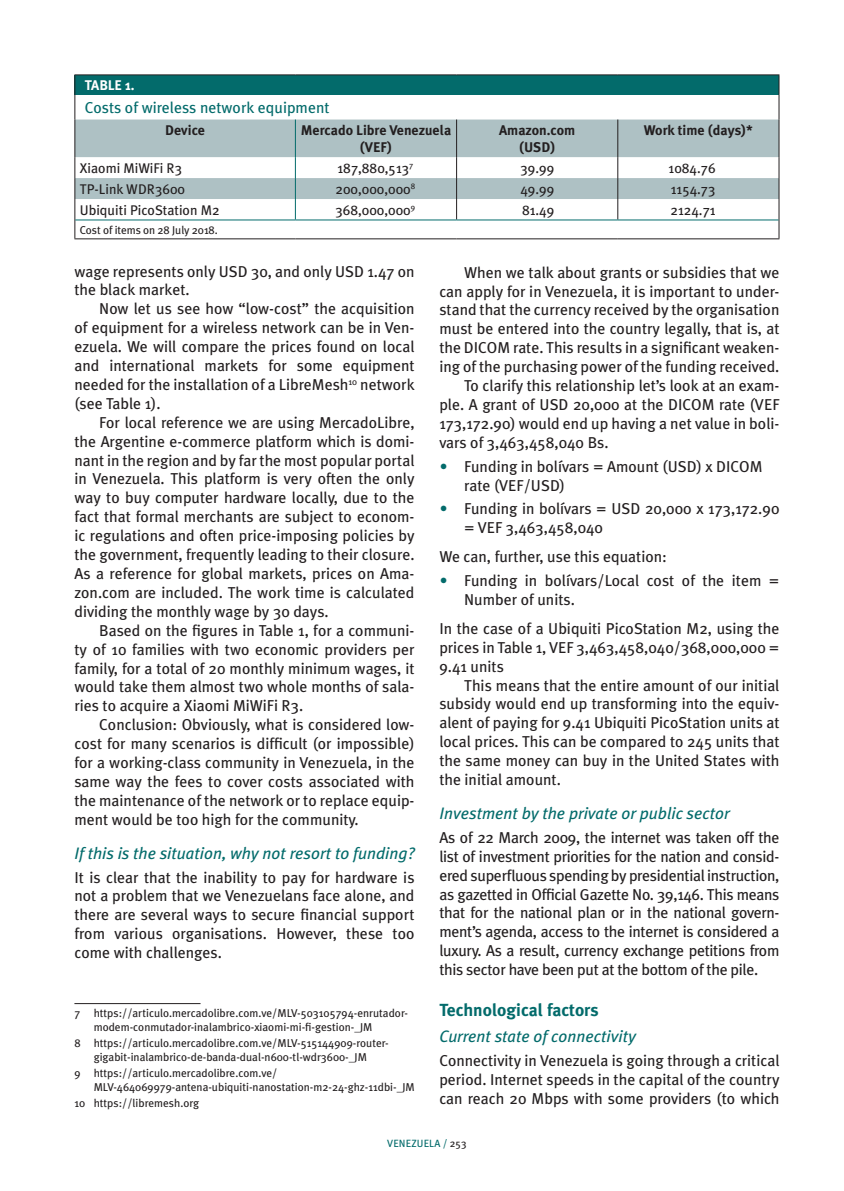
<style>
.page{position:relative;width:844px;height:1191px;background:#fff}
.page>*{position:absolute;margin:0;border:0;box-sizing:border-box;transform-origin:0 0}
.t1{font:700 17.5px "Meta Plus";color:#036b6b}
.t2{font:italic 16.62px "Meta Plus";color:#036b6b}
.t3{font:15.75px/18.9px "Meta Plus";color:#231f20;text-align:justify}
.t4{font:15.75px "Meta Plus";color:#036b6b}
.t5{font:14px "Meta Plus";color:#231f20}
.t6{font:700 14px/16.8px "Meta Plus";color:#231f20;text-align:center}
.t7{font:700 14px "Meta Plus";letter-spacing:-.01em;color:#fff}
.t8{font:11.38px/13.7px "Meta Plus";color:#231f20}
.t9{font:10.5px "Meta Plus";letter-spacing:.015em;color:#036b6b}
.s1{color:#036b6b}
.s2{color:#231f20}
</style>
<div class="page">
<hr style="left:74px;top:1003px;width:126px;height:1px;background:#231f20">
<div style="left:75px;top:75px;width:703px;height:20px;background:#036b6b"></div>
<svg style="left:75px;top:119px;width:703px;height:80px;fill:#aec1c4"></svg>
<hr style="left:295px;top:119px;width:1px;height:38px;background:#036b6b">
<svg style="left:295px;top:157px;width:1px;height:62px"></svg>
<hr style="left:74px;top:119px;width:1px;height:38px;background:#231f20">
<hr style="left:456px;top:119px;width:1px;height:38px;background:#231f20">
<hr style="left:617px;top:119px;width:1px;height:38px;background:#231f20">
<hr style="left:778px;top:119px;width:1px;height:38px;background:#231f20">
<svg style="left:456px;top:157px;width:1px;height:62px"></svg>
<svg style="left:617px;top:157px;width:1px;height:62px"></svg>
<hr style="left:74px;top:74px;width:221px;height:1px;background:#231f20">
<hr style="left:295px;top:74px;width:161px;height:1px;background:#231f20">
<hr style="left:456px;top:74px;width:161px;height:1px;background:#231f20">
<hr style="left:617px;top:74px;width:162px;height:1px;background:#231f20">
<svg style="left:74px;top:75px;width:1px;height:44px"></svg>
<svg style="left:778px;top:75px;width:1px;height:44px"></svg>
<svg style="left:74px;top:157px;width:1px;height:81px"></svg>
<svg style="left:778px;top:157px;width:1px;height:81px"></svg>
<hr style="left:74px;top:238px;width:221px;height:1px;background:#231f20">
<hr style="left:295px;top:238px;width:161px;height:1px;background:#231f20">
<hr style="left:456px;top:238px;width:161px;height:1px;background:#231f20">
<hr style="left:617px;top:238px;width:162px;height:1px;background:#231f20">
<hr style="left:75px;top:219px;width:220px;height:1px;background:#036b6b">
<hr style="left:295px;top:219px;width:161px;height:1px;background:#036b6b">
<hr style="left:456px;top:219px;width:161px;height:1px;background:#036b6b">
<hr style="left:617px;top:219px;width:161px;height:1px;background:#036b6b">
<p class="t7" style="left:85px;top:77px;width:51px">TABLE 1.</p>
<p class="t4" style="left:85px;top:99px;width:246px">Costs of wireless network equipment</p>
<p class="t6" style="left:165px;top:122px;width:41px">Device</p>
<p class="t6" style="left:300px;top:122px;width:152px">Mercado Libre Venezuela (VEF)</p>
<p class="t6" style="left:499px;top:122px;width:78px">Amazon.com (USD)</p>
<p class="t6" style="left:643px;top:122px;width:110px">Work time (days)*</p>
<p class="t5" style="left:80px;top:160px;width:104px">Xiaomi MiWiFi R3</p>
<p class="t5" style="left:337px;top:160px;width:77px">187,880,513<sup>7</sup></p>
<p class="t5" style="left:520px;top:160px;width:35px">39.99</p>
<p class="t5" style="left:668px;top:160px;width:48px">1084.76</p>
<p class="t5" style="left:80px;top:181px;width:107px">TP-Link WDR3600</p>
<p class="t5" style="left:335px;top:181px;width:81px">200,000,000<sup>8</sup></p>
<p class="t5" style="left:520px;top:181px;width:36px">49.99</p>
<p class="t5" style="left:670px;top:181px;width:46px">1154.73</p>
<p class="t5" style="left:80px;top:202px;width:141px">Ubiquiti PicoStation M2</p>
<p class="t5" style="left:335px;top:202px;width:81px">368,000,000<sup>9</sup></p>
<p class="t5" style="left:522px;top:202px;width:34px">81.49</p>
<p class="t5" style="left:670px;top:202px;width:46px">2124.71</p>
<p class="t8" style="left:80px;top:223px;width:139px">Cost of items on 28 July 2018.</p>
<p class="t3" style="left:74px;top:261px;width:341px">wage represents only USD 30, and only USD 1.47 on the black market.</p>
<p class="t3" style="left:74px;top:299px;width:341px;text-indent:25px">Now let us see how “low-cost” the acquisition of equipment for a wireless network can be in Ven&shy;ezuela. We will compare the prices found on local and international markets for some equipment needed for the installation of a LibreMesh<sup>10</sup> network (see Table 1).</p>
<p class="t3" style="left:74px;top:413px;width:341px;text-indent:25px">For local reference we are using MercadoLibre, the Argentine e-commerce platform which is domi&shy;nant in the region and by far the most popular portal in Venezuela. This platform is very often the only way to buy computer hardware locally, due to the fact that formal merchants are subject to econom&shy;ic regulations and often price-imposing policies by the government, frequently leading to their closure.<br>As a reference for global markets, prices on Ama&shy;zon.com are included. The work time is calculated dividing the monthly wage by 30 days.</p>
<p class="t3" style="left:74px;top:620px;width:341px;text-indent:25px">Based on the figures in Table 1, for a communi&shy;ty of 10 families with two economic providers per family, for a total of 20 monthly minimum wages, it would take them almost two whole months of sala&shy;ries to acquire a Xiaomi MiWiFi R3.</p>
<p class="t3" style="left:74px;top:715px;width:341px;text-indent:25px">Conclusion: Obviously, what is considered low&shy;cost for many scenarios is difficult (or impossible) for a working-class community in Venezuela, in the same way the fees to cover costs associated with the maintenance of the network or to replace equip&shy;ment would be too high for the community.</p>
<p class="t2" style="left:74px;top:843px;width:341px">If this is the situation, why not resort to funding?</p>
<p class="t3" style="left:74px;top:867px;width:341px">It is clear that the inability to pay for hardware is not a problem that we Venezuelans face alone, and there are several ways to secure financial support from various organisations. However, these too come with challenges.</p>
<p class="t8" style="left:94px;top:1006px;width:315px;text-indent:-19px">7 https://articulo.mercadolibre.com.ve/MLV-503105794-enrutador&shy;modem-conmutador-inalambrico-xiaomi-mi-fi-gestion-_JM</p>
<p class="t8" style="left:74px;top:1036px;width:316px;text-align:center">8 https://articulo.mercadolibre.com.ve/MLV-515144909-router&shy;gigabit-inalambrico-de-banda-dual-n600-tl-wdr3600-_JM</p>
<p class="t8" style="left:94px;top:1066px;width:322px;text-indent:-19px">9 https://articulo.mercadolibre.com.ve/<br>MLV-464069979-antena-ubiquiti-nanostation-m2-24-ghz-11dbi-_JM</p>
<p class="t8" style="left:74px;top:1095px;width:126px">10 https://libremesh.org</p>
<p class="t3" style="left:464px;top:262px;width:317px">When we talk about grants or subsidies that we</p>
<p class="t3" style="left:439px;top:281px;width:341px">can apply for in Venezuela, it is important to under-</p>
<p class="t3" style="left:439px;top:300px;width:341px">stand that the currency received by the organisation</p>
<p class="t3" style="left:439px;top:319px;width:341px">must be entered into the country legally, that is, at</p>
<p class="t3" style="left:439px;top:338px;width:341px">the DICOM rate. This results in a significant weaken-</p>
<p class="t3" style="left:439px;top:357px;width:341px">ing of the purchasing power of the funding received.</p>
<p class="t3" style="left:464px;top:376px;width:317px">To clarify this relationship let’s look at an exam-</p>
<p class="t3" style="left:439px;top:395px;width:341px">ple. A grant of USD 20,000 at the DICOM rate (VEF</p>
<p class="t3" style="left:439px;top:414px;width:341px">173,172.90) would end up having a net value in boli-</p>
<p class="t3" style="left:439px;top:433px;width:171px">vars of 3,463,458,040 Bs.</p>
<p class="t3" style="left:464px;top:456px;width:300px;text-indent:-25px"><span class="s1">•</span> Funding in bolívars = Amount (USD) x DICOM rate (VEF/USD)</p>
<p class="t3" style="left:464px;top:499px;width:317px;text-indent:-25px"><span class="s1">•</span> Funding in bolívars = USD 20,000 x 173,172.90 = VEF 3,463,458,040</p>
<p class="t3" style="left:439px;top:547px;width:229px">We can, further, use this equation:</p>
<p class="t3" style="left:464px;top:571px;width:317px;text-indent:-25px"><span class="s1">•</span> Funding in bolívars/Local cost of the item =<br>Number of units.</p>
<p class="t3" style="left:439px;top:619px;width:341px">In the case of a Ubiquiti PicoStation M2, using the prices in Table 1, VEF 3,463,458,040/368,000,000 = 9.41 units</p>
<p class="t3" style="left:439px;top:675px;width:341px;text-indent:25px">This means that the entire amount of our initial subsidy would end up transforming into the equiv&shy;alent of paying for 9.41 Ubiquiti PicoStation units at local prices. This can be compared to 245 units that the same money can buy in the United States with the initial amount.</p>
<p class="t2" style="left:439px;top:803px;width:292px">Investment by the private or public sector</p>
<p class="t3" style="left:439px;top:827px;width:341px">As of 22 March 2009, the internet was taken off the list of investment priorities for the nation and consid&shy;ered superfluous spending by presidential instruction, as gazetted in Official Gazette No. 39,146. This means that for the national plan or in the national govern&shy;ment’s agenda, access to the internet is considered a luxury. As a result, currency exchange petitions from this sector have been put at the bottom of the pile.</p>
<p class="t1" style="left:439px;top:999px;width:161px">Technological factors</p>
<p class="t2" style="left:439px;top:1026px;width:198px">Current state of connectivity</p>
<p class="t3" style="left:439px;top:1050px;width:341px">Connectivity in Venezuela is going through a critical period. Internet speeds in the capital of the country can reach 20 Mbps with some providers (to which</p>
<p class="t9" style="left:387px;top:1137px;width:81px">VENEZUELA / <span class="s2">253</span></p>
</div>
